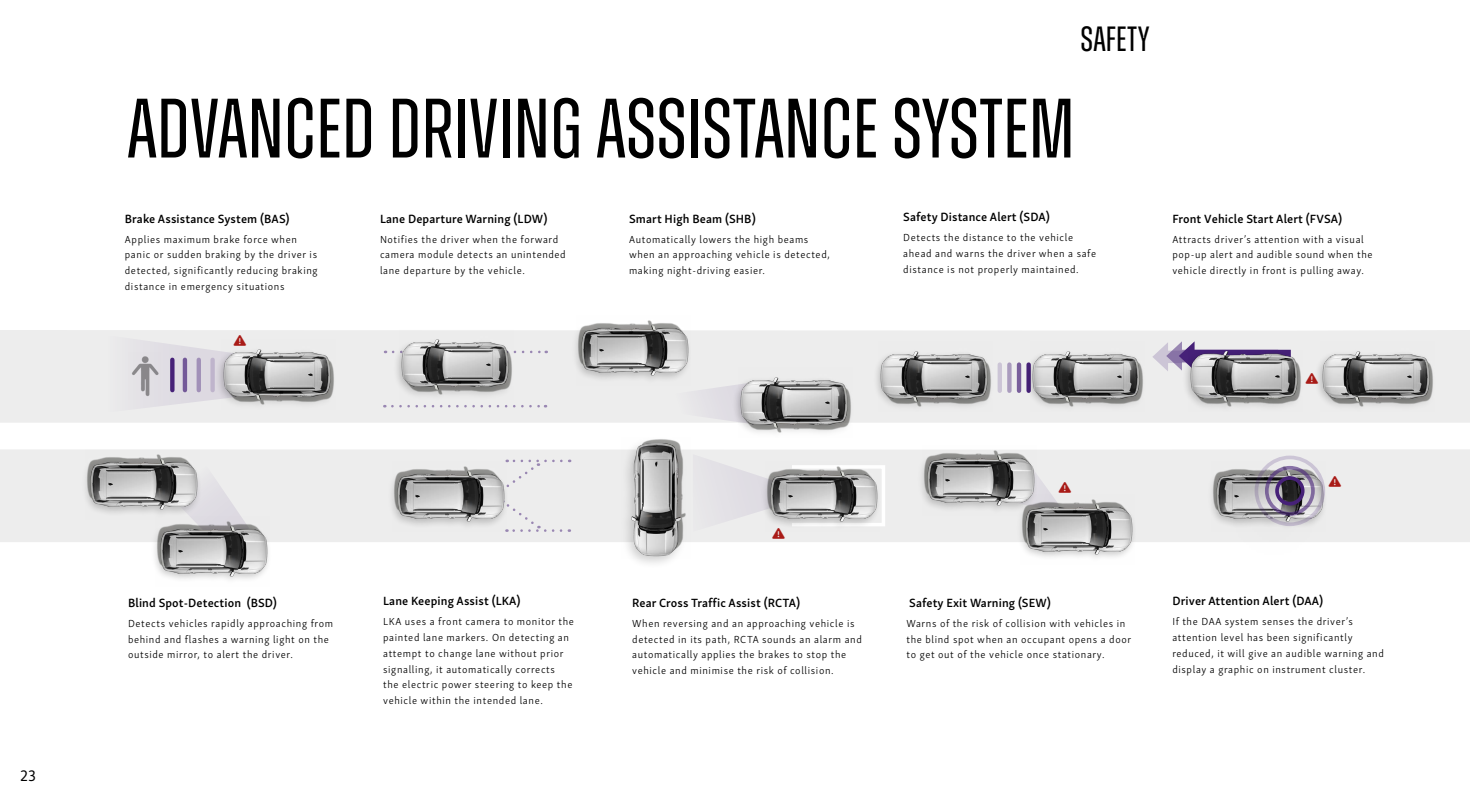
<style>
.page{position:relative;width:1470px;height:805px;background:#fff}
.page>*{position:absolute;margin:0;border:0;box-sizing:border-box;transform-origin:0 0}
.t1{font:84px "Zuume";color:#000}
.t2{font:35px "Zuume";color:#000}
.t3{font:15.75px "Skolar Sans Latn";color:#000}
.t4{font:600 12.25px "Skolar Sans Latn";letter-spacing:.01em;color:#000}
.t5{font:300 10.5px/15.8px "Skolar Sans Latn";letter-spacing:.06em;color:#000}
</style>
<div class="page">
<div style="left:0;top:330px;width:1470px;height:93px;background:#ededed"></div>
<div style="left:0;top:449px;width:1470px;height:93px;background:#ededed"></div>
<svg style="left:392px;top:405px;width:154px;height:3px"></svg>
<svg style="left:515px;top:351px;width:32px;height:2px"></svg>
<div style="left:507px;top:500px;width:54px;height:32px;background:#ededed"></div>
<div style="left:502px;top:460px;width:59px;height:31px;background:#ededed"></div>
<svg style="left:202px;top:464px;width:55px;height:52px;background:#e8e7e9"></svg>
<div style="left:619px;top:435px;width:71px;height:134px;background:#000;opacity:.2"></div>
<img style="left:621px;top:437px;width:69px;height:121px">
<svg style="left:1152px;top:341px;width:43px;height:31px"></svg>
<hr style="left:998px;top:365px;width:4px;height:26px;background:#ccc5d6">
<div style="left:1007px;top:365px;width:5px;height:26px;background:#aa9cbe"></div>
<hr style="left:1017px;top:365px;width:4px;height:26px;background:#785e9b">
<div style="left:570px;top:318px;width:122px;height:67px;background:#000;opacity:.2"></div>
<img style="left:576px;top:318px;width:114px;height:68px">
<div style="left:759px;top:465px;width:123px;height:66px;background:#000;opacity:.2"></div>
<img style="left:785px;top:462px;width:94px;height:70px">
<div style="left:1025px;top:348px;width:122px;height:67px;background:#000;opacity:.2"></div>
<img style="left:1031px;top:341px;width:114px;height:70px">
<div style="left:1314px;top:348px;width:123px;height:67px;background:#000;opacity:.2"></div>
<img style="left:1321px;top:341px;width:114px;height:70px">
<div style="left:1182px;top:348px;width:122px;height:67px;background:#000;opacity:.2"></div>
<img style="left:1188px;top:351px;width:114px;height:60px">
<div style="left:873px;top:348px;width:122px;height:67px;background:#ececec"></div>
<img style="left:879px;top:341px;width:114px;height:66px">
<div style="left:80px;top:453px;width:122px;height:66px;background:#ececec"></div>
<img style="left:86px;top:450px;width:114px;height:70px">
<div style="left:150px;top:519px;width:122px;height:66px;background:#000;opacity:.2"></div>
<img style="left:156px;top:516px;width:114px;height:69px">
<div style="left:393px;top:337px;width:122px;height:66px;background:#000;opacity:.2"></div>
<img style="left:399px;top:330px;width:114px;height:70px">
<div style="left:215px;top:346px;width:122px;height:67px;background:#ececec"></div>
<img style="left:246px;top:339px;width:89px;height:66px">
<div style="left:387px;top:465px;width:122px;height:66px;background:#ececec"></div>
<img style="left:393px;top:462px;width:114px;height:70px">
<div style="left:916px;top:448px;width:122px;height:67px;background:#ededed"></div>
<img style="left:922px;top:448px;width:114px;height:68px">
<div style="left:1015px;top:497px;width:122px;height:66px;background:#000;opacity:.2"></div>
<img style="left:1021px;top:494px;width:114px;height:69px">
<div style="left:1206px;top:465px;width:122px;height:66px;background:#ededed"></div>
<div style="left:1210px;top:450px;width:128px;height:129px;background:#000;opacity:.2"></div>
<div style="left:1275px;top:476px;width:30px;height:30px;border:4px solid #462178;border-radius:50%"></div>
<div style="left:1265px;top:466px;width:50px;height:50px;border:4px solid #462178;border-radius:50%"></div>
<div style="left:1255px;top:456px;width:70px;height:70px;border:4px solid #462178;border-radius:50%"></div>
<svg style="left:662px;top:382px;width:70px;height:41px;background:#e8e7e9"></svg>
<div style="left:732px;top:374px;width:123px;height:67px;background:#000;opacity:.2"></div>
<img style="left:739px;top:368px;width:114px;height:69px">
<svg style="left:1306px;top:373px;width:12px;height:11px"></svg>
<svg style="left:1007px;top:466px;width:64px;height:47px;background:#c6c5c6"></svg>
<svg style="left:693px;top:454px;width:92px;height:84px;background:#dcdbde"></svg>
<svg style="left:1329px;top:476px;width:12px;height:11px"></svg>
<svg style="left:106px;top:335px;width:140px;height:78px;background:#d9d7dd"></svg>
<h2 class="t2" style="left:1081px;top:21px;width:70px">SAFETY</h2>
<h1 class="t1" style="left:127px;top:86px;width:949px">ADVANCED DRIVING ASSISTANCE SYSTEM</h1>
<p class="t4" style="left:125px;top:209px;width:166px">Brake Assistance System (BAS)</p>
<p class="t5" style="left:125px;top:231px;width:194px">Applies maximum brake force when panic or sudden braking by the driver is detected, significantly reducing braking distance in emergency situations</p>
<p class="t4" style="left:380px;top:209px;width:169px">Lane Departure Warning (LDW)</p>
<p class="t5" style="left:380px;top:231px;width:187px">Notifies the driver when the forward camera module detects an unintended lane departure by the vehicle.</p>
<p class="t4" style="left:629px;top:209px;width:128px">Smart High Beam (SHB)</p>
<p class="t5" style="left:629px;top:231px;width:202px">Automatically lowers the high beams when an approaching vehicle is detected, making night-driving easier.</p>
<p class="t4" style="left:903px;top:207px;width:148px">Safety Distance Alert (SDA)</p>
<p class="t5" style="left:903px;top:229px;width:194px">Detects the distance to the vehicle ahead and warns the driver when a safe distance is not properly maintained.</p>
<p class="t4" style="left:1172px;top:209px;width:171px">Front Vehicle Start Alert (FVSA)</p>
<p class="t5" style="left:1172px;top:231px;width:202px">Attracts driver’s attention with a visual pop-up alert and audible sound when the vehicle directly in front is pulling away.</p>
<h3 class="t3" style="left:20px;top:764px;width:17px">23</h3>
<p class="t4" style="left:128px;top:593px;width:150px">Blind Spot-Detection (BSD)</p>
<p class="t5" style="left:128px;top:615px;width:207px">Detects vehicles rapidly approaching from behind and flashes a warning light on the outside mirror, to alert the driver.</p>
<p class="t4" style="left:383px;top:591px;width:139px">Lane Keeping Assist (LKA)</p>
<p class="t5" style="left:383px;top:613px;width:192px">LKA uses a front camera to monitor the painted lane markers. On detecting an attempt to change lane without prior signalling, it automatically corrects<br>the electric power steering to keep the vehicle within the intended lane.</p>
<p class="t4" style="left:632px;top:593px;width:169px">Rear Cross Traffic Assist (RCTA)</p>
<p class="t5" style="left:632px;top:615px;width:231px">When reversing and an approaching vehicle is detected in its path, RCTA sounds an alarm and automatically applies the brakes to stop the vehicle and minimise the risk of collision.</p>
<p class="t4" style="left:909px;top:593px;width:143px">Safety Exit Warning (SEW)</p>
<p class="t5" style="left:906px;top:615px;width:226px">Warns of the risk of collision with vehicles in the blind spot when an occupant opens a door to get out of the vehicle once stationary.</p>
<p class="t4" style="left:1172px;top:591px;width:152px">Driver Attention Alert (DAA)</p>
<p class="t5" style="left:1172px;top:613px;width:213px">If the DAA system senses the driver’s attention level has been significantly reduced, it will give an audible warning and display a graphic on instrument cluster.</p>
</div>
